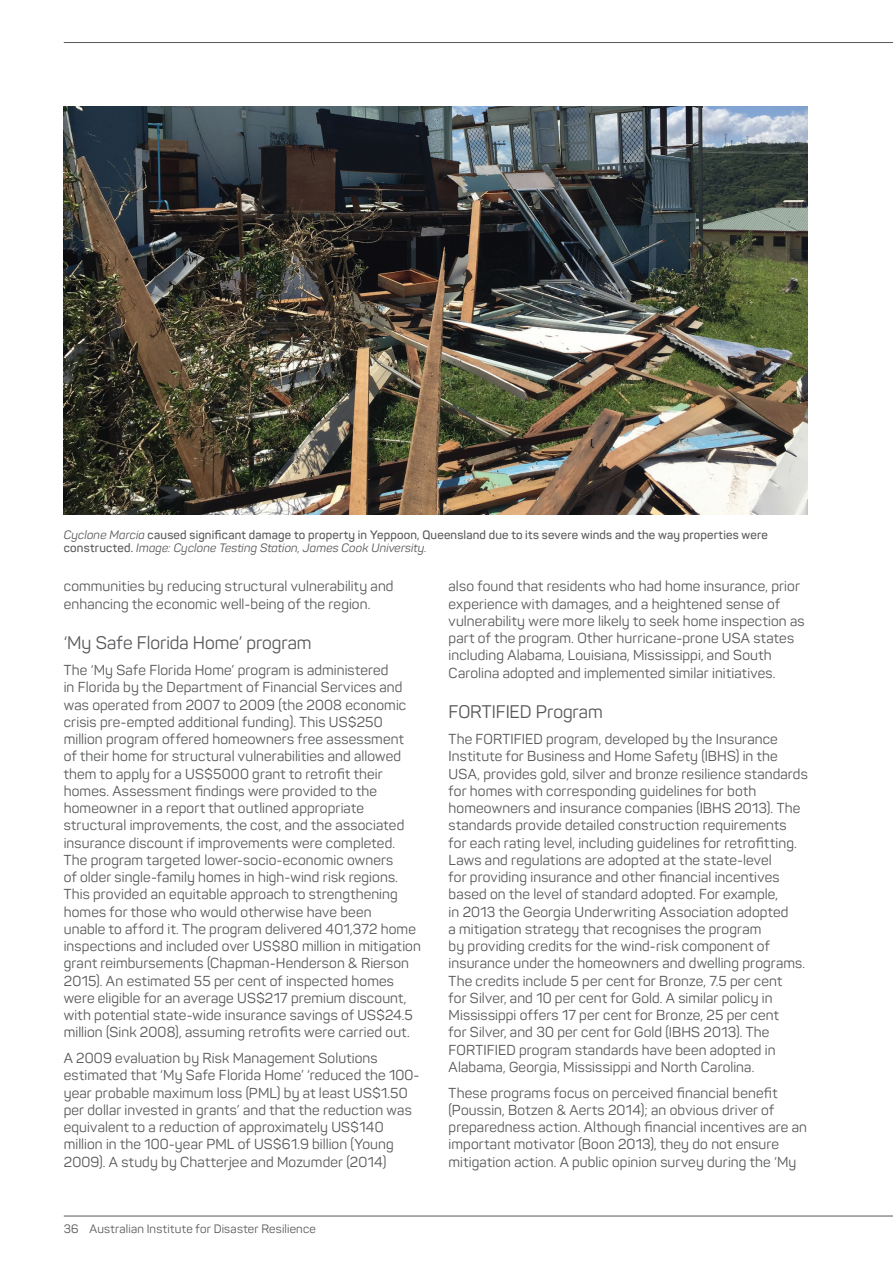
<style>
.page{position:relative;width:893px;height:1263px;background:#fff}
.page>*{position:absolute;margin:0;border:0;box-sizing:border-box;transform-origin:0 0}
.Heading_3{font:18px "Panton";color:#57585a}
.t1{font:14.25px/17.2px "Panton";letter-spacing:.01em;color:#57585a}
.t2{font:600 12px/13.5px "Panton";letter-spacing:.015em;color:#57585a}
.t3{font:12px "Panton";letter-spacing:.02em;color:#57585a}
.s1{font-weight:400;font-style:italic}
</style>
<div class="page">
<hr style="left:64px;top:42px;width:829px;height:1px;background:#57585a">
<hr style="left:64px;top:1216px;width:829px;height:1px;background:#57585a">
<img style="left:64px;top:106px;width:744px;height:408px">
<p class="t2" style="left:64px;top:528px;width:706px"><span class="s1">Cyclone Marcia</span> caused significant damage to property in Yeppoon, Queensland due to its severe winds and the way properties were constructed. <span class="s1">Image: Cyclone Testing Station, James Cook University.</span></p>
<p class="t1" style="left:64px;top:578px;width:331px">communities by reducing structural vulnerability and enhancing the economic well-being of the region.</p>
<p class="Heading_3" style="left:64px;top:632px;width:249px">‘My Safe Florida Home’ program</p>
<p class="t1" style="left:64px;top:661px;width:359px">The ‘My Safe Florida Home’ program is administered<br>in Florida by the Department of Financial Services and was operated from 2007 to 2009 (the 2008 economic crisis pre-empted additional funding). This US$250 million program offered homeowners free assessment<br>of their home for structural vulnerabilities and allowed them to apply for a US$5000 grant to retrofit their homes. Assessment findings were provided to the homeowner in a report that outlined appropriate structural improvements, the cost, and the associated insurance discount if improvements were completed.<br>The program targeted lower-socio-economic owners<br>of older single-family homes in high-wind risk regions.<br>This provided an equitable approach to strengthening homes for those who would otherwise have been<br>unable to afford it. The program delivered 401,372 home inspections and included over US$80 million in mitigation grant reimbursements (Chapman-Henderson &amp; Rierson 2015). An estimated 55 per cent of inspected homes were eligible for an average US$217 premium discount, with potential state-wide insurance savings of US$24.5 million (Sink 2008), assuming retrofits were carried out.</p>
<p class="t1" style="left:64px;top:1049px;width:357px">A 2009 evaluation by Risk Management Solutions estimated that ‘My Safe Florida Home’ ‘reduced the 100- year probable maximum loss (PML) by at least US$1.50 per dollar invested in grants’ and that the reduction was equivalent to a reduction of approximately US$140 million in the 100-year PML of US$61.9 billion (Young 2009). A study by Chatterjee and Mozumder (2014)</p>
<p class="t3" style="left:64px;top:1221px;width:254px">36 Australian Institute for Disaster Resilience</p>
<p class="t1" style="left:449px;top:578px;width:357px">also found that residents who had home insurance, prior experience with damages, and a heightened sense of vulnerability were more likely to seek home inspection as part of the program. Other hurricane-prone USA states including Alabama, Louisiana, Mississippi, and South Carolina adopted and implemented similar initiatives.</p>
<p class="Heading_3" style="left:449px;top:701px;width:156px">FORTIFIED Program</p>
<p class="t1" style="left:449px;top:730px;width:361px">The FORTIFIED program, developed by the Insurance Institute for Business and Home Safety (IBHS) in the USA, provides gold, silver and bronze resilience standards for homes with corresponding guidelines for both homeowners and insurance companies (IBHS 2013). The standards provide detailed construction requirements for each rating level, including guidelines for retrofitting.<br>Laws and regulations are adopted at the state-level<br>for providing insurance and other financial incentives based on the level of standard adopted. For example,<br>in 2013 the Georgia Underwriting Association adopted<br>a mitigation strategy that recognises the program<br>by providing credits for the wind-risk component of insurance under the homeowners and dwelling programs.<br>The credits include 5 per cent for Bronze, 7.5 per cent<br>for Silver, and 10 per cent for Gold. A similar policy in Mississippi offers 17 per cent for Bronze, 25 per cent<br>for Silver, and 30 per cent for Gold (IBHS 2013). The FORTIFIED program standards have been adopted in Alabama, Georgia, Mississippi and North Carolina.</p>
<p class="t1" style="left:449px;top:1084px;width:360px">These programs focus on perceived financial benefit (Poussin, Botzen &amp; Aerts 2014); an obvious driver of preparedness action. Although financial incentives are an important motivator (Boon 2013), they do not ensure mitigation action. A public opinion survey during the ‘My</p>
</div>
